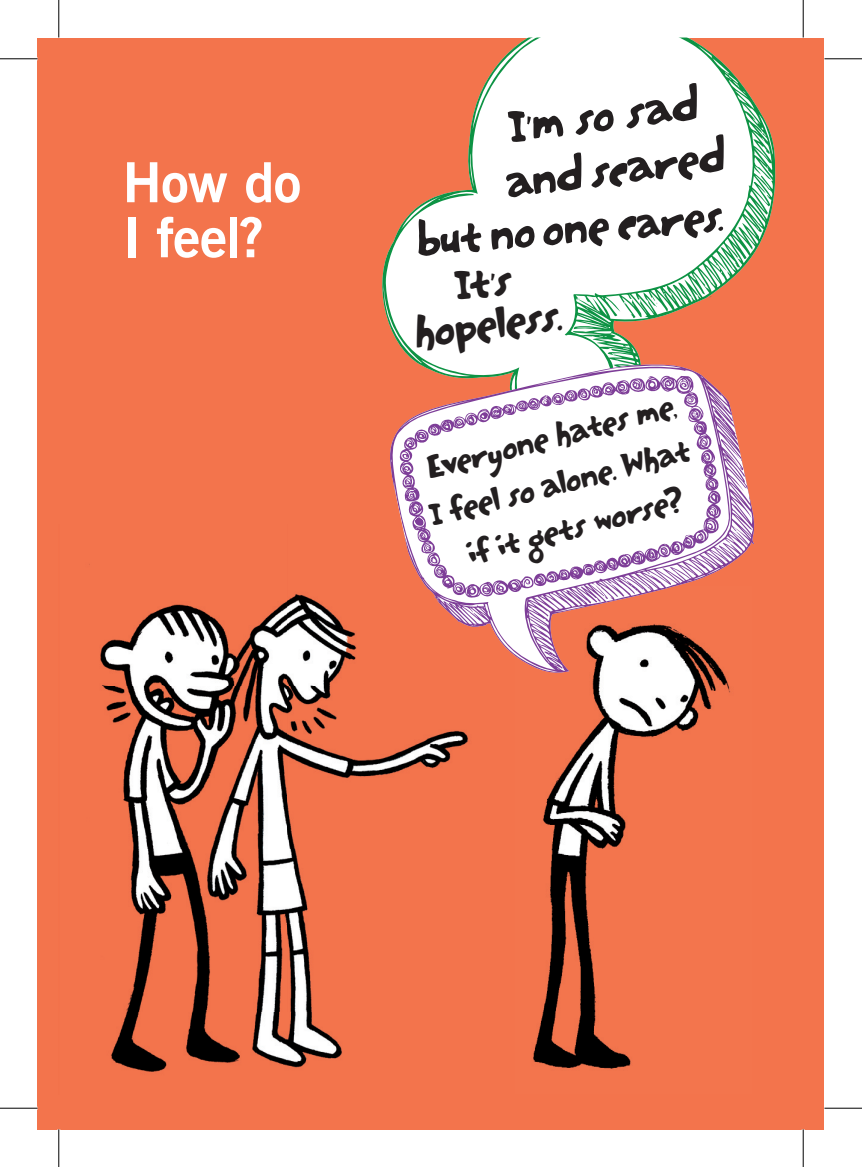
<style>
.page{position:relative;width:862px;height:1167px;background:#fff}
.page>*{position:absolute;margin:0;border:0;box-sizing:border-box;transform-origin:0 0}
.t1{font:700 55px "News Gothic BT";letter-spacing:-.015em;color:#fff}
.t2{font:47.75px "Hasty Pudding";color:#231f20}
.t3{font:44.5px/41.5px "Hasty Pudding";color:#231f20;text-align:center}
.t4{font:33.75px/46.5px "Hasty Pudding";color:#231f20;text-align:center}
.s1{font-size:48.75px}
.s2{font-size:43.75px}
</style>
<div class="page">
<div style="left:38px;top:38px;width:786px;height:1091px;background:#f3744c"></div>
<img style="left:533px;top:674px;width:198px;height:395px">
<img style="left:89px;top:564px;width:268px;height:122px">
<img style="left:103px;top:686px;width:365px;height:386px">
<svg style="left:382px;top:38px;width:393px;height:326px;fill:#fff"></svg>
<svg style="left:390px;top:364px;width:365px;height:310px"></svg>
<svg style="left:399px;top:375px;width:322px;height:223px;background:#ecdae2"></svg>
<hr style="left:0;top:58px;width:38px;height:1px;background:#000">
<hr style="left:824px;top:58px;width:38px;height:1px;background:#000">
<hr style="left:0;top:1107px;width:38px;height:1px;background:#000">
<hr style="left:824px;top:1107px;width:38px;height:1px;background:#000">
<hr style="left:58px;top:0;width:1px;height:37px;background:#000">
<hr style="left:58px;top:1129px;width:1px;height:37px;background:#000">
<hr style="left:802px;top:0;width:1px;height:37px;background:#000">
<hr style="left:802px;top:1129px;width:1px;height:37px;background:#000">
<h1 class="t1" style="left:123px;top:149px;width:180px">How do</h1>
<h1 class="t1" style="left:123px;top:204px;width:142px">I feel?</h1>
<h2 class="t2" style="left:506px;top:102px;width:195px;rotate:-7deg">I’m so sad</h2>
<h2 class="t2" style="left:503px;top:157px;width:224px;rotate:-7deg">andscared</h2>
<h2 class="t2" style="left:415px;top:216px;width:311px;rotate:-5deg">but noone <span class="s1">c</span><span class="s2">a</span>res.</h2>
<h3 class="t3" style="left:408px;top:277px;width:152px;rotate:-7deg">It’s hopeless.</h3>
<p class="t4" style="left:414px;top:451px;width:271px;rotate:-14deg">Everyone hates me,<br>I feel so alone. What if it gets worse?</p>
</div>
